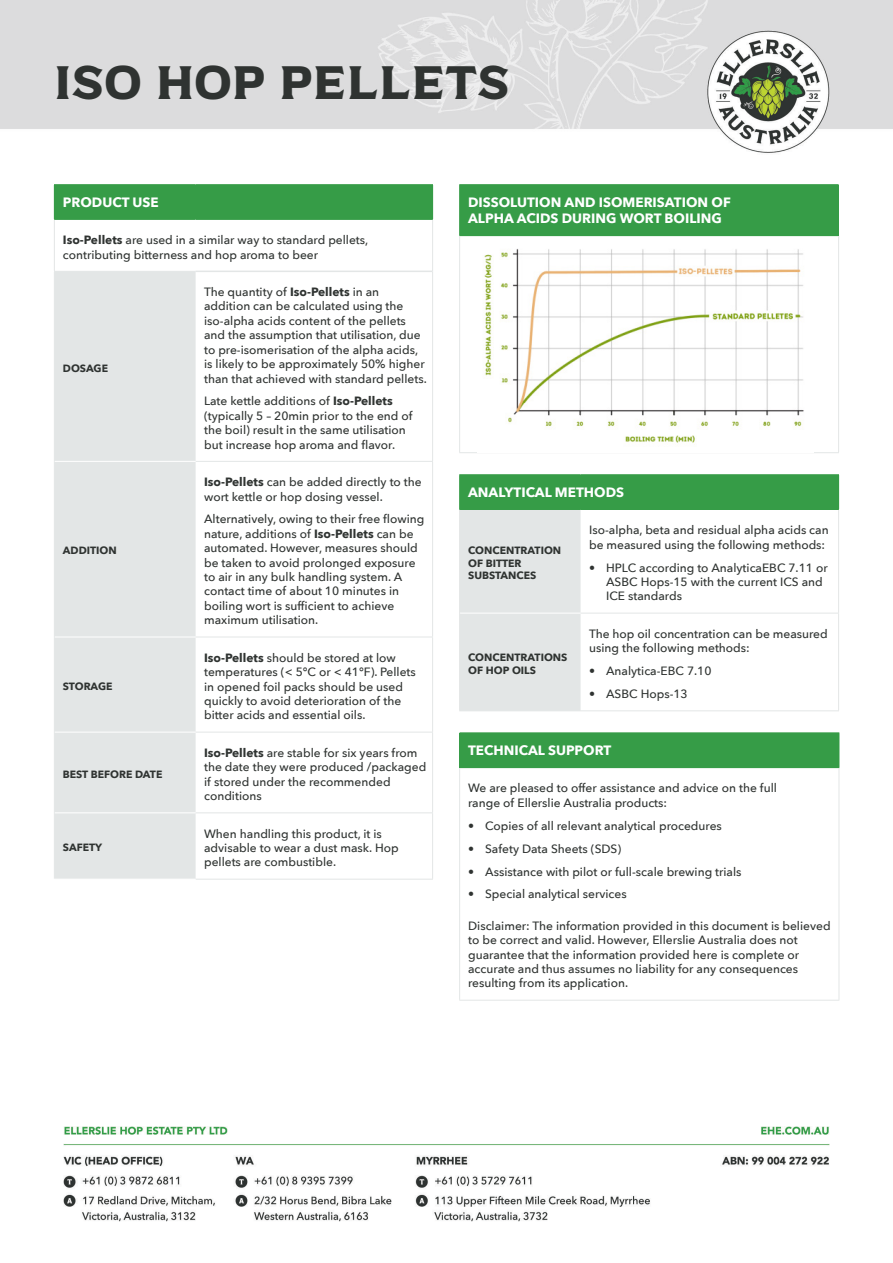
<style>
.page{position:relative;width:893px;height:1263px;background:#fff}
.page>*{position:absolute;margin:0;border:0;box-sizing:border-box;transform-origin:0 0}
.t1{font:45px "Captain Nelson Serif";letter-spacing:-.005em;color:#2f3331}
.t2{font:700 13.5px "Avenir Next";color:#fff}
.body{font:500 12px/14.4px "Avenir Next";color:#2f3331}
.bold{font:700 10.5px/12.6px "Avenir Next";color:#2f3331}
.s1{font-weight:700}
</style>
<div class="page">
<img style="left:0;top:0;width:893px;height:1222px">
<div style="left:460px;top:475px;width:379px;height:34px;background:#369c47"></div>
<div style="left:460px;top:510px;width:121px;height:200px;background:#e3e6e6"></div>
<hr style="left:459px;top:474px;width:122px;height:1px;background:#369c47">
<hr style="left:459px;top:475px;width:1px;height:34px;background:#369c47">
<hr style="left:581px;top:474px;width:258px;height:1px;background:#369c47">
<hr style="left:459px;top:509px;width:122px;height:1px;background:#369c47">
<hr style="left:581px;top:509px;width:258px;height:1px;background:#369c47">
<hr style="left:838px;top:510px;width:1px;height:103px;background:#e3e6e6">
<hr style="left:838px;top:613px;width:1px;height:97px;background:#e3e6e6">
<hr style="left:581px;top:613px;width:258px;height:1px;background:#e3e6e6">
<hr style="left:581px;top:710px;width:258px;height:1px;background:#e3e6e6">
<hr style="left:459px;top:510px;width:1px;height:103px;background:#e3e6e6">
<hr style="left:460px;top:613px;width:121px;height:1px;background:#fff">
<hr style="left:459px;top:613px;width:1px;height:97px;background:#e3e6e6">
<hr style="left:459px;top:710px;width:122px;height:1px;background:#e3e6e6">
<div style="left:459px;top:732px;width:380px;height:268px;background:#fff"></div>
<div style="left:460px;top:733px;width:379px;height:35px;background:#369c47"></div>
<hr style="left:460px;top:732px;width:379px;height:1px;background:#369c47">
<hr style="left:839px;top:733px;width:1px;height:34px;background:#369c47">
<hr style="left:459px;top:767px;width:380px;height:1px;background:#369c47">
<hr style="left:459px;top:768px;width:1px;height:232px;background:#e3e6e6">
<hr style="left:839px;top:768px;width:1px;height:232px;background:#e3e6e6">
<hr style="left:459px;top:1000px;width:380px;height:1px;background:#e3e6e6">
<div style="left:460px;top:185px;width:379px;height:51px;background:#369c47"></div>
<hr style="left:459px;top:184px;width:380px;height:1px;background:#369c47">
<hr style="left:459px;top:185px;width:1px;height:50px;background:#369c47">
<hr style="left:459px;top:235px;width:380px;height:1px;background:#369c47">
<hr style="left:459px;top:236px;width:1px;height:216px;background:#e3e6e6">
<hr style="left:838px;top:236px;width:1px;height:216px;background:#e3e6e6">
<hr style="left:459px;top:452px;width:380px;height:1px;background:#e3e6e6">
<img style="left:477px;top:244px;width:336px;height:208px">
<div style="left:54px;top:185px;width:379px;height:34px;background:#369c47"></div>
<div style="left:54px;top:219px;width:379px;height:52px;background:#fff"></div>
<div style="left:55px;top:272px;width:141px;height:607px;background:#e3e6e6"></div>
<hr style="left:196px;top:461px;width:237px;height:1px;background:#e3e6e6">
<hr style="left:196px;top:637px;width:237px;height:1px;background:#e3e6e6">
<hr style="left:196px;top:732px;width:237px;height:1px;background:#e3e6e6">
<hr style="left:196px;top:812px;width:237px;height:1px;background:#e3e6e6">
<hr style="left:196px;top:879px;width:237px;height:1px;background:#e3e6e6">
<hr style="left:432px;top:271px;width:1px;height:190px;background:#e3e6e6">
<hr style="left:432px;top:462px;width:1px;height:175px;background:#e3e6e6">
<hr style="left:432px;top:637px;width:1px;height:95px;background:#e3e6e6">
<hr style="left:432px;top:732px;width:1px;height:80px;background:#e3e6e6">
<hr style="left:432px;top:813px;width:1px;height:66px;background:#e3e6e6">
<hr style="left:54px;top:184px;width:142px;height:1px;background:#369c47">
<hr style="left:196px;top:184px;width:237px;height:1px;background:#369c47">
<hr style="left:54px;top:219px;width:142px;height:1px;background:#369c47">
<hr style="left:196px;top:219px;width:237px;height:1px;background:#369c47">
<hr style="left:54px;top:272px;width:1px;height:189px;background:#e3e6e6">
<hr style="left:54px;top:461px;width:1px;height:176px;background:#e3e6e6">
<hr style="left:54px;top:637px;width:1px;height:95px;background:#e3e6e6">
<hr style="left:54px;top:732px;width:1px;height:81px;background:#e3e6e6">
<hr style="left:54px;top:813px;width:1px;height:66px;background:#e3e6e6">
<hr style="left:55px;top:461px;width:141px;height:1px;background:#fff">
<hr style="left:55px;top:637px;width:141px;height:1px;background:#fff">
<hr style="left:55px;top:732px;width:141px;height:1px;background:#fff">
<hr style="left:55px;top:812px;width:141px;height:1px;background:#fff">
<hr style="left:54px;top:879px;width:142px;height:1px;background:#fff">
<hr style="left:54px;top:220px;width:1px;height:51px;background:#e3e6e6">
<hr style="left:432px;top:220px;width:1px;height:51px;background:#e3e6e6">
<hr style="left:54px;top:271px;width:142px;height:1px;background:#e3e6e6">
<hr style="left:196px;top:271px;width:236px;height:1px;background:#e3e6e6">
<h1 class="t1" style="left:54px;top:57px;width:457px">ISO HOP PELLETS</h1>
<p class="t2" style="left:63px;top:190px;width:97px">PRODUCT USE</p>
<p class="body" style="left:63px;top:232px;width:307px"><span class="s1">Iso-Pellets</span> are used in a similar way to standard pellets, contributing bitterness and hop aroma to beer</p>
<p class="bold" style="left:63px;top:361px;width:47px">DOSAGE</p>
<p class="bold" style="left:63px;top:544px;width:55px">ADDITION</p>
<p class="bold" style="left:63px;top:680px;width:51px">STORAGE</p>
<p class="bold" style="left:63px;top:768px;width:101px">BEST BEFORE DATE</p>
<p class="bold" style="left:63px;top:841px;width:41px">SAFETY</p>
<p class="body" style="left:204px;top:284px;width:224px">The quantity of <span class="s1">Iso-Pellets</span> in an addition can be calculated using the iso-alpha acids content of the pellets and the assumption that utilisation, due to pre-isomerisation of the alpha acids, is likely to be approximately 50% higher than that achieved with standard pellets.</p>
<p class="body" style="left:204px;top:394px;width:210px">Late kettle additions of <span class="s1">Iso-Pellets </span>(typically 5 – 20min prior to the end of the boil) result in the same utilisation but increase hop aroma and flavor.</p>
<p class="body" style="left:204px;top:474px;width:219px"><span class="s1">Iso-Pellets</span> can be added directly to the wort kettle or hop dosing vessel.</p>
<p class="body" style="left:204px;top:512px;width:222px">Alternatively, owing to their free flowing nature, additions of <span class="s1">Iso-Pellets</span> can be automated. However, measures should be taken to avoid prolonged exposure to air in any bulk handling system. A contact time of about 10 minutes in boiling wort is sufficient to achieve maximum utilisation.</p>
<p class="body" style="left:204px;top:650px;width:213px"><span class="s1">Iso-Pellets</span> should be stored at low temperatures (&lt; 5°C or &lt; 41°F). Pellets in opened foil packs should be used quickly to avoid deterioration of the bitter acids and essential oils.</p>
<p class="body" style="left:204px;top:745px;width:224px"><span class="s1">Iso-Pellets</span> are stable for six years from the date they were produced /packaged if stored under the recommended conditions</p>
<p class="body" style="left:204px;top:826px;width:196px">When handling this product, it is advisable to wear a dust mask. Hop pellets are combustible.</p>
<p class="t2" style="left:468px;top:190px;width:264px">DISSOLUTION AND ISOMERISATION OF</p>
<p class="t2" style="left:468px;top:206px;width:255px">ALPHA ACIDS DURING WORT BOILING</p>
<p class="t2" style="left:468px;top:480px;width:157px">ANALYTICAL METHODS</p>
<p class="bold" style="left:468px;top:544px;width:95px">CONCENTRATION<br>OF BITTER<br>SUBSTANCES</p>
<p class="bold" style="left:468px;top:651px;width:101px">CONCENTRATIONS</p>
<p class="bold" style="left:468px;top:663px;width:69px">OF HOP OILS</p>
<p class="body" style="left:589px;top:522px;width:241px">Iso-alpha, beta and residual alpha acids can be measured using the following methods:</p>
<p class="body" style="left:606px;top:560px;width:223px;text-indent:-17px">• HPLC according to AnalyticaEBC 7.11 or<br>ASBC Hops-15 with the current ICS and<br>ICE standards</p>
<p class="body" style="left:589px;top:626px;width:240px">The hop oil concentration can be measured using the following methods:</p>
<p class="body" style="left:589px;top:663px;width:124px">• Analytica-EBC 7.10</p>
<p class="body" style="left:589px;top:686px;width:100px">• ASBC Hops-13</p>
<p class="t2" style="left:468px;top:738px;width:145px">TECHNICAL SUPPORT</p>
<p class="body" style="left:468px;top:780px;width:310px">We are pleased to offer assistance and advice on the full</p>
<p class="body" style="left:468px;top:795px;width:201px">range of Ellerslie Australia products:</p>
<p class="body" style="left:468px;top:818px;width:255px">• Copies of all relevant analytical procedures</p>
<p class="body" style="left:468px;top:841px;width:155px">• Safety Data Sheets (SDS)</p>
<p class="body" style="left:468px;top:864px;width:275px">• Assistance with pilot or full-scale brewing trials</p>
<p class="body" style="left:468px;top:887px;width:160px">• Special analytical services</p>
<p class="body" style="left:468px;top:918px;width:364px">Disclaimer: The information provided in this document is believed to be correct and valid. However, Ellerslie Australia does not guarantee that the information provided here is complete or accurate and thus assumes no liability for any consequences resulting from its application.</p>
</div>
